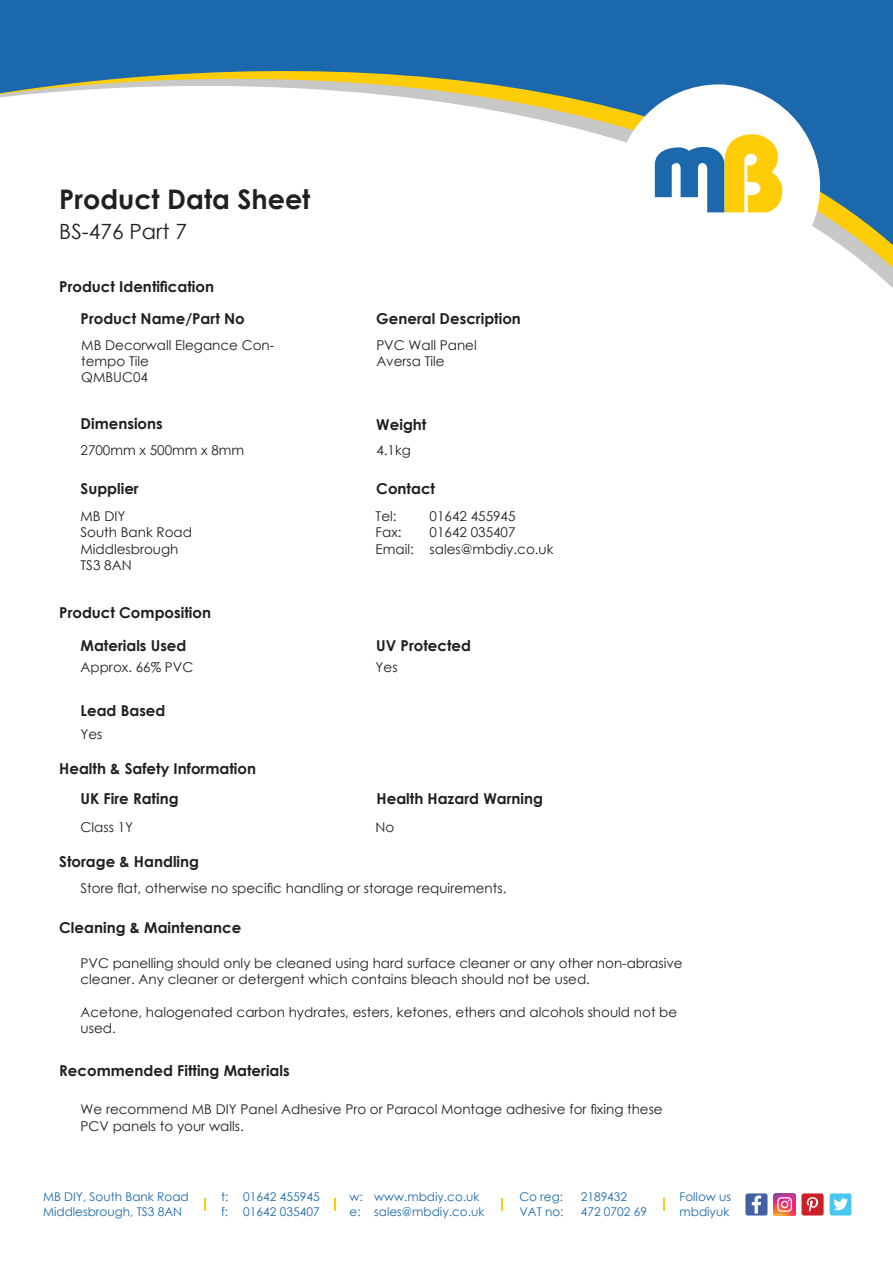
<style>
.page{position:relative;width:893px;height:1263px;background:#fff}
.page>*{position:absolute;margin:0;border:0;box-sizing:border-box;transform-origin:0 0}
.t1{font:700 27px "Century Gothic";color:#231f20}
.t2{font:21px "Century Gothic";color:#231f20}
.t3{font:700 15px "Century Gothic";color:#231f20}
.t4{font:13.5px/16.2px "Century Gothic";color:#231f20}
.t5{font:12px/14.4px "Century Gothic";color:#1b68ac}
</style>
<div class="page">
<svg style="left:0;top:0;width:893px;height:288px"></svg>
<div style="left:617px;top:84px;width:203px;height:203px;background:#fff;border-radius:50%"></div>
<svg style="left:655px;top:134px;width:127px;height:78px"></svg>
<img style="left:774px;top:1193px;width:22px;height:22px">
<svg style="left:777px;top:1197px;width:15px;height:15px"></svg>
<svg style="left:830px;top:1193px;width:21px;height:22px"></svg>
<svg style="left:801px;top:1193px;width:23px;height:22px"></svg>
<svg style="left:745px;top:1193px;width:22px;height:22px"></svg>
<svg style="left:204px;top:1198px;width:1px;height:13px"></svg>
<svg style="left:334px;top:1198px;width:2px;height:13px"></svg>
<svg style="left:501px;top:1198px;width:1px;height:13px"></svg>
<svg style="left:663px;top:1198px;width:2px;height:13px"></svg>
<p class="t1" style="left:59px;top:179px;width:253px">Product Data Sheet</p>
<p class="t2" style="left:59px;top:217px;width:129px">BS-476 Part 7</p>
<p class="t3" style="left:59px;top:275px;width:156px">Product Identification</p>
<p class="t3" style="left:81px;top:307px;width:166px">Product Name/Part No</p>
<p class="t4" style="left:81px;top:336px;width:194px">MB Decorwall Elegance Con&shy;tempo Tile</p>
<p class="t4" style="left:81px;top:369px;width:68px">QMBUC04</p>
<p class="t3" style="left:376px;top:307px;width:146px">General Description</p>
<p class="t4" style="left:376px;top:336px;width:102px">PVC Wall Panel</p>
<p class="t4" style="left:376px;top:353px;width:70px">Aversa Tile</p>
<p class="t3" style="left:81px;top:413px;width:84px">Dimensions</p>
<p class="t3" style="left:376px;top:413px;width:52px">Weight</p>
<p class="t4" style="left:81px;top:442px;width:165px">2700mm x 500mm x 8mm</p>
<p class="t4" style="left:376px;top:442px;width:36px">4.1kg</p>
<p class="t3" style="left:81px;top:477px;width:60px">Supplier</p>
<p class="t3" style="left:376px;top:477px;width:60px">Contact</p>
<p class="t4" style="left:81px;top:508px;width:46px">MB DIY</p>
<p class="t4" style="left:81px;top:524px;width:113px">South Bank Road</p>
<p class="t4" style="left:81px;top:540px;width:99px">Middlesbrough</p>
<p class="t4" style="left:81px;top:557px;width:53px">TS3 8AN</p>
<p class="t4" style="left:376px;top:508px;width:22px">Tel:</p>
<p class="t4" style="left:430px;top:508px;width:88px">01642 455945</p>
<p class="t4" style="left:376px;top:524px;width:27px">Fax:</p>
<p class="t4" style="left:430px;top:524px;width:88px">01642 035407</p>
<p class="t4" style="left:376px;top:540px;width:179px">Email: sales@mbdiy.co.uk</p>
<p class="t3" style="left:59px;top:601px;width:153px">Product Composition</p>
<p class="t3" style="left:81px;top:634px;width:107px">Materials Used</p>
<p class="t3" style="left:376px;top:634px;width:96px">UV Protected</p>
<p class="t4" style="left:81px;top:658px;width:114px">Approx. 66% PVC</p>
<p class="t4" style="left:376px;top:658px;width:24px">Yes</p>
<p class="t3" style="left:81px;top:699px;width:86px">Lead Based</p>
<p class="t4" style="left:81px;top:726px;width:24px">Yes</p>
<p class="t3" style="left:59px;top:757px;width:198px">Health &amp; Safety Information</p>
<p class="t3" style="left:81px;top:787px;width:100px">UK Fire Rating</p>
<p class="t3" style="left:377px;top:787px;width:168px">Health Hazard Warning</p>
<p class="t4" style="left:81px;top:819px;width:54px">Class 1Y</p>
<p class="t4" style="left:376px;top:819px;width:20px">No</p>
<p class="t3" style="left:59px;top:850px;width:141px">Storage &amp; Handling</p>
<p class="t4" style="left:81px;top:879px;width:427px">Store flat, otherwise no specific handling or storage requirements.</p>
<p class="t3" style="left:59px;top:916px;width:184px">Cleaning &amp; Maintenance</p>
<p class="t4" style="left:81px;top:955px;width:604px">PVC panelling should only be cleaned using hard surface cleaner or any other non-abrasive cleaner. Any cleaner or detergent which contains bleach should not be used.</p>
<p class="t4" style="left:81px;top:1004px;width:598px">Acetone, halogenated carbon hydrates, esters, ketones, ethers and alcohols should not be used.</p>
<p class="t3" style="left:59px;top:1059px;width:232px">Recommended Fitting Materials</p>
<p class="t4" style="left:81px;top:1101px;width:584px">We recommend MB DIY Panel Adhesive Pro or Paracol Montage adhesive for fixing these<br>PCV panels to your walls.</p>
<p class="t5" style="left:43px;top:1190px;width:147px">MB DIY, South Bank Road<br>Middlesbrough, TS3 8AN</p>
<p class="t5" style="left:221px;top:1190px;width:100px">t: 01642 455945 f: 01642 035407</p>
<p class="t5" style="left:350px;top:1190px;width:136px">w: www.mbdiy.co.uk e: sales@mbdiy.co.uk</p>
<p class="t5" style="left:519px;top:1190px;width:45px">Co reg:</p>
<p class="t5" style="left:581px;top:1190px;width:48px">2189432</p>
<p class="t5" style="left:519px;top:1204px;width:46px">VAT no:</p>
<p class="t5" style="left:581px;top:1204px;width:68px">472 0702 69</p>
<p class="t5" style="left:680px;top:1190px;width:53px">Follow us mbdiyuk</p>
</div>
